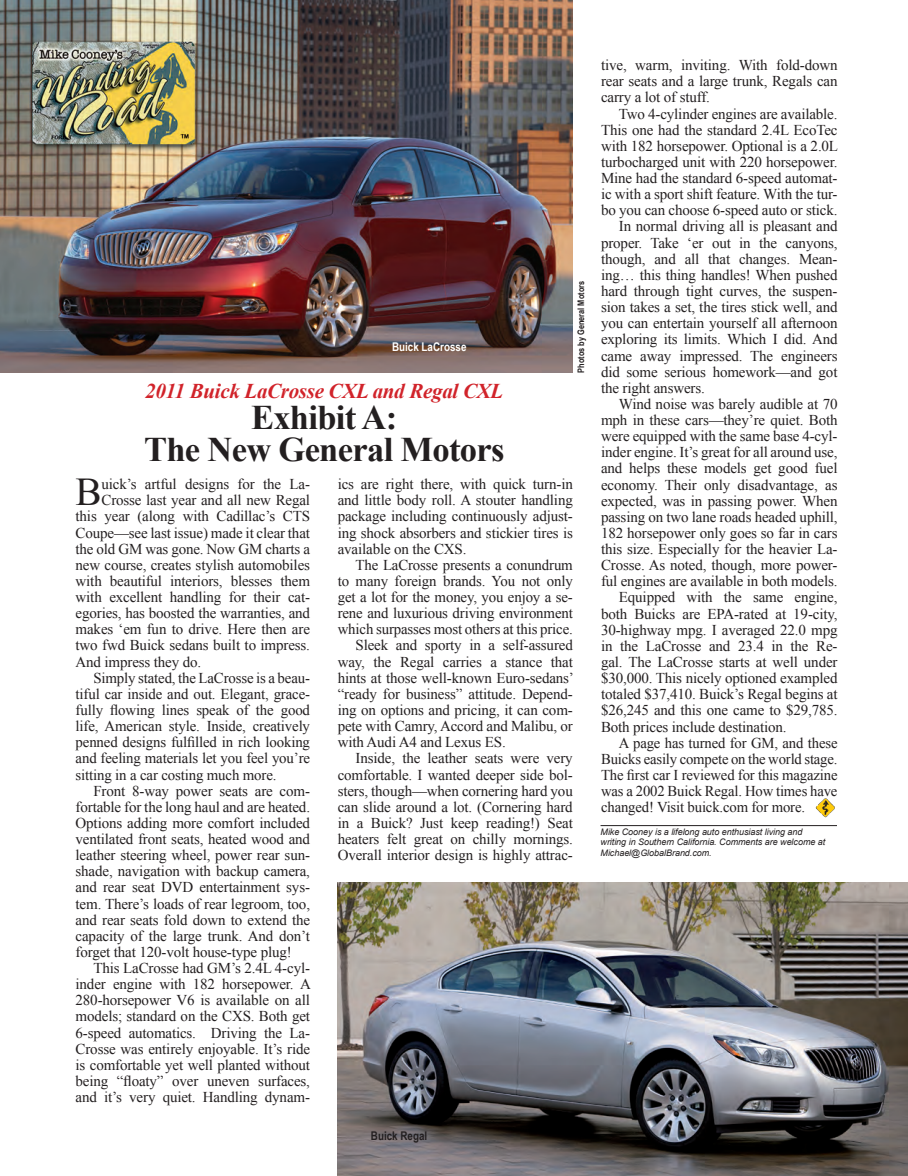
<style>
.page{position:relative;width:908px;height:1176px;background:#fff}
.page>*{position:absolute;margin:0;border:0;box-sizing:border-box;transform-origin:0 0}
.t1{font:39.3px "Times New Roman";color:#231f20}
.t2{font:700 34.5px/31.5px "Times New Roman";letter-spacing:-.02em;color:#231f20;text-align:center}
.t3{font:italic 700 21px "Times New Roman";letter-spacing:-.015em;color:#d1232a}
.t4{font:15px/16.2px "Times New Roman";letter-spacing:-.01em;color:#231f20;text-align:justify}
.t5{font:700 12px "Arial Narrow";color:#fff}
.t6{font:700 12px "Arial Narrow";color:#231f20}
.t7{font:italic 9px/10.5px "Arial";letter-spacing:-.005em;color:#231f20}
.t8{font:700 9px "Arial Narrow";color:#231f20}
</style>
<div class="page">
<svg style="left:815px;top:798px;width:19px;height:19px"></svg>
<hr style="left:600px;top:825px;width:236px;height:1px;background:#231f20">
<img style="left:337px;top:882px;width:570px;height:293px">
<img style="left:0;top:0;width:572px;height:373px">
<p class="t5" style="left:392px;top:338px;width:76px">Buick LaCrosse</p>
<h3 class="t3" style="left:145px;top:376px;width:359px">2011 Buick LaCrosse CXL and Regal CXL</h3>
<h2 class="t2" style="left:144px;top:401px;width:362px">Exhibit A:<br>The New General Motors</h2>
<p class="t8" style="left:574px;top:373px;width:93px;rotate:-90deg">Photos by General Motors</p>
<h1 class="t1" style="left:76px;top:465px;width:28px">B</h1>
<p class="t4" style="left:101px;top:476px;width:210px">uick’s artful designs for the La-</p>
<p class="t4" style="left:101px;top:492px;width:210px">Crosse last year and all new Regal</p>
<p class="t4" style="left:76px;top:508px;width:236px">this year (along with Cadillac’s CTS</p>
<p class="t4" style="left:76px;top:524px;width:236px">Coupe—see last issue) made it clear that</p>
<p class="t4" style="left:76px;top:540px;width:236px">the old GM was gone. Now GM charts a</p>
<p class="t4" style="left:76px;top:556px;width:236px">new course, creates stylish automobiles</p>
<p class="t4" style="left:76px;top:572px;width:236px">with beautiful interiors, blesses them</p>
<p class="t4" style="left:76px;top:588px;width:236px">with excellent handling for their cat-</p>
<p class="t4" style="left:76px;top:605px;width:236px">egories, has boosted the warranties, and</p>
<p class="t4" style="left:76px;top:621px;width:236px">makes ‘em fun to drive. Here then are</p>
<p class="t4" style="left:76px;top:637px;width:236px">two fwd Buick sedans built to impress.</p>
<p class="t4" style="left:76px;top:653px;width:127px">And impress they do.</p>
<p class="t4" style="left:93px;top:669px;width:218px">Simply stated, the LaCrosse is a beau-</p>
<p class="t4" style="left:76px;top:685px;width:236px">tiful car inside and out. Elegant, grace-</p>
<p class="t4" style="left:76px;top:701px;width:236px">fully flowing lines speak of the good</p>
<p class="t4" style="left:76px;top:717px;width:236px">life, American style. Inside, creatively</p>
<p class="t4" style="left:76px;top:734px;width:236px">penned designs fulfilled in rich looking</p>
<p class="t4" style="left:76px;top:750px;width:236px">and feeling materials let you feel you’re</p>
<p class="t4" style="left:76px;top:766px;width:202px">sitting in a car costing much more.</p>
<p class="t4" style="left:93px;top:782px;width:218px">Front 8-way power seats are com-</p>
<p class="t4" style="left:76px;top:798px;width:236px">fortable for the long haul and are heated.</p>
<p class="t4" style="left:76px;top:814px;width:236px">Options adding more comfort included</p>
<p class="t4" style="left:76px;top:830px;width:236px">ventilated front seats, heated wood and</p>
<p class="t4" style="left:76px;top:846px;width:236px">leather steering wheel, power rear sun-</p>
<p class="t4" style="left:76px;top:863px;width:236px">shade, navigation with backup camera,</p>
<p class="t4" style="left:76px;top:879px;width:236px">and rear seat DVD entertainment sys-</p>
<p class="t4" style="left:76px;top:895px;width:236px">tem. There’s loads of rear legroom, too,</p>
<p class="t4" style="left:76px;top:911px;width:236px">and rear seats fold down to extend the</p>
<p class="t4" style="left:76px;top:927px;width:236px">capacity of the large trunk. And don’t</p>
<p class="t4" style="left:76px;top:943px;width:217px">forget that 120-volt house-type plug!</p>
<p class="t4" style="left:93px;top:959px;width:218px">This LaCrosse had GM’s 2.4L 4-cyl-</p>
<p class="t4" style="left:76px;top:975px;width:237px">inder engine with 182 horsepower. A</p>
<p class="t4" style="left:76px;top:992px;width:236px">280-horsepower V6 is available on all</p>
<p class="t4" style="left:76px;top:1008px;width:236px">models; standard on the CXS. Both get</p>
<p class="t4" style="left:76px;top:1024px;width:236px">6-speed automatics. Driving the La-</p>
<p class="t4" style="left:76px;top:1040px;width:236px">Crosse was entirely enjoyable. It’s ride</p>
<p class="t4" style="left:76px;top:1056px;width:236px">is comfortable yet well planted without</p>
<p class="t4" style="left:76px;top:1072px;width:236px">being “floaty” over uneven surfaces,</p>
<p class="t4" style="left:76px;top:1088px;width:236px">and it’s very quiet. Handling dynam-</p>
<p class="t4" style="left:337px;top:476px;width:236px">ics are right there, with quick turn-in and little body roll. A stouter handling package including continuously adjust&shy;ing shock absorbers and stickier tires is available on the CXS.</p>
<p class="t4" style="left:355px;top:556px;width:219px">The LaCrosse presents a conundrum</p>
<p class="t4" style="left:337px;top:572px;width:236px">to many foreign brands. You not only</p>
<p class="t4" style="left:337px;top:588px;width:236px">get a lot for the money, you enjoy a se-</p>
<p class="t4" style="left:337px;top:605px;width:236px">rene and luxurious driving environment</p>
<p class="t4" style="left:337px;top:621px;width:236px">which surpasses most others at this price.</p>
<p class="t4" style="left:355px;top:637px;width:219px">Sleek and sporty in a self-assured</p>
<p class="t4" style="left:337px;top:653px;width:236px">way, the Regal carries a stance that</p>
<p class="t4" style="left:337px;top:669px;width:238px">hints at those well-known Euro-sedans’</p>
<p class="t4" style="left:337px;top:685px;width:236px">“ready for business” attitude. Depend-</p>
<p class="t4" style="left:337px;top:701px;width:236px">ing on options and pricing, it can com-</p>
<p class="t4" style="left:337px;top:717px;width:236px">pete with Camry, Accord and Malibu, or</p>
<p class="t4" style="left:337px;top:734px;width:169px">with Audi A4 and Lexus ES.</p>
<p class="t4" style="left:355px;top:750px;width:219px">Inside, the leather seats were very</p>
<p class="t4" style="left:337px;top:766px;width:236px">comfortable. I wanted deeper side bol-</p>
<p class="t4" style="left:337px;top:782px;width:236px">sters, though—when cornering hard you</p>
<p class="t4" style="left:337px;top:798px;width:236px">can slide around a lot. (Cornering hard</p>
<p class="t4" style="left:337px;top:814px;width:236px">in a Buick? Just keep reading!) Seat</p>
<p class="t4" style="left:337px;top:830px;width:236px">heaters felt great on chilly mornings.</p>
<p class="t4" style="left:337px;top:846px;width:236px">Overall interior design is highly attrac-</p>
<p class="t6" style="left:371px;top:1126px;width:58px">Buick Regal</p>
<p class="t4" style="left:601px;top:57px;width:238px">tive, warm, inviting. With fold-down rear seats and a large trunk, Regals can carry a lot of stuff.</p>
<p class="t4" style="left:618px;top:105px;width:220px">Two 4-cylinder engines are available.</p>
<p class="t4" style="left:601px;top:121px;width:238px">This one had the standard 2.4L EcoTec</p>
<p class="t4" style="left:601px;top:137px;width:238px">with 182 horsepower. Optional is a 2.0L</p>
<p class="t4" style="left:601px;top:154px;width:238px">turbocharged unit with 220 horsepower.</p>
<p class="t4" style="left:601px;top:170px;width:238px">Mine had the standard 6-speed automat-</p>
<p class="t4" style="left:601px;top:186px;width:238px">ic with a sport shift feature. With the tur-</p>
<p class="t4" style="left:601px;top:202px;width:238px">bo you can choose 6-speed auto or stick.</p>
<p class="t4" style="left:618px;top:218px;width:220px">In normal driving all is pleasant and</p>
<p class="t4" style="left:601px;top:234px;width:238px">proper. Take ‘er out in the canyons,</p>
<p class="t4" style="left:601px;top:250px;width:238px">though, and all that changes. Mean-</p>
<p class="t4" style="left:601px;top:266px;width:238px">ing… this thing handles! When pushed</p>
<p class="t4" style="left:601px;top:283px;width:238px">hard through tight curves, the suspen-</p>
<p class="t4" style="left:601px;top:299px;width:238px">sion takes a set, the tires stick well, and</p>
<p class="t4" style="left:601px;top:315px;width:238px">you can entertain yourself all afternoon</p>
<p class="t4" style="left:601px;top:331px;width:238px">exploring its limits. Which I did. And</p>
<p class="t4" style="left:601px;top:347px;width:238px">came away impressed. The engineers</p>
<p class="t4" style="left:601px;top:363px;width:238px">did some serious homework—and got</p>
<p class="t4" style="left:601px;top:379px;width:105px">the right answers.</p>
<p class="t4" style="left:618px;top:395px;width:220px">Wind noise was barely audible at 70</p>
<p class="t4" style="left:601px;top:412px;width:238px">mph in these cars—they’re quiet. Both</p>
<p class="t4" style="left:601px;top:428px;width:238px">were equipped with the same base 4-cyl-</p>
<p class="t4" style="left:601px;top:444px;width:238px">inder engine. It’s great for all around use,</p>
<p class="t4" style="left:601px;top:460px;width:238px">and helps these models get good fuel</p>
<p class="t4" style="left:601px;top:476px;width:238px">economy. Their only disadvantage, as</p>
<p class="t4" style="left:601px;top:492px;width:238px">expected, was in passing power. When</p>
<p class="t4" style="left:601px;top:508px;width:238px">passing on two lane roads headed uphill,</p>
<p class="t4" style="left:601px;top:524px;width:238px">182 horsepower only goes so far in cars</p>
<p class="t4" style="left:601px;top:541px;width:238px">this size. Especially for the heavier La-</p>
<p class="t4" style="left:601px;top:557px;width:238px">Crosse. As noted, though, more power-</p>
<p class="t4" style="left:601px;top:573px;width:238px">ful engines are available in both models.</p>
<p class="t4" style="left:618px;top:589px;width:220px">Equipped with the same engine,</p>
<p class="t4" style="left:601px;top:605px;width:238px">both Buicks are EPA-rated at 19-city,</p>
<p class="t4" style="left:601px;top:621px;width:238px">30-highway mpg. I averaged 22.0 mpg</p>
<p class="t4" style="left:601px;top:637px;width:238px">in the LaCrosse and 23.4 in the Re-</p>
<p class="t4" style="left:601px;top:653px;width:238px">gal. The LaCrosse starts at well under</p>
<p class="t4" style="left:601px;top:670px;width:238px">$30,000. This nicely optioned exampled</p>
<p class="t4" style="left:601px;top:686px;width:238px">totaled $37,410. Buick’s Regal begins at</p>
<p class="t4" style="left:601px;top:702px;width:238px">$26,245 and this one came to $29,785.</p>
<p class="t4" style="left:601px;top:718px;width:187px">Both prices include destination.</p>
<p class="t4" style="left:618px;top:734px;width:220px">A page has turned for GM, and these</p>
<p class="t4" style="left:601px;top:750px;width:238px">Buicks easily compete on the world stage.</p>
<p class="t4" style="left:601px;top:766px;width:238px">The first car I reviewed for this magazine</p>
<p class="t4" style="left:601px;top:782px;width:238px">was a 2002 Buick Regal. How times have</p>
<p class="t4" style="left:601px;top:799px;width:205px">changed! Visit buick.com for more.</p>
<p class="t7" style="left:600px;top:826px;width:226px">Mike Cooney is a lifelong auto enthusiast living and writing in Southern California. Comments are welcome at<br>Michael@GlobalBrand.com.</p>
</div>
